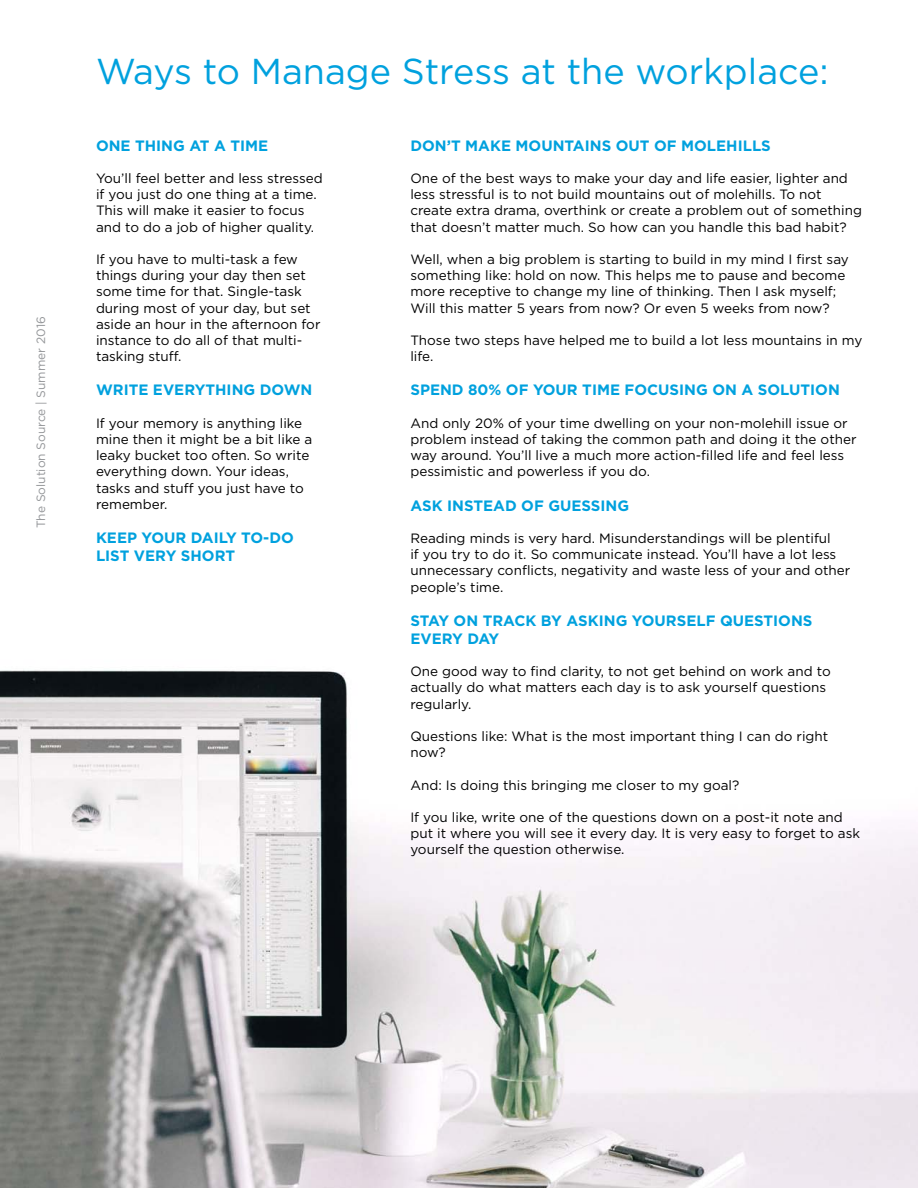
<style>
.page{position:relative;width:918px;height:1188px;background:#fff}
.page>*{position:absolute;margin:0;border:0;box-sizing:border-box;transform-origin:0 0}
.Heading{font:36px "Gotham";color:#00a1de}
.Subheading{font:700 15px/18px "Gotham";color:#00a1de}
.Main{font:13.5px/16.2px "Gotham";color:#000}
.t1{font:12px "Gotham";color:#939598}
</style>
<div class="page">
<img style="left:0;top:670px;width:918px;height:518px">
<p class="t1" style="left:33px;top:528px;width:213px;rotate:-90deg">The Solution Source | Summer 2016</p>
<p class="Heading" style="left:96px;top:48px;width:734px">Ways to Manage Stress at the workplace:</p>
<p class="Subheading" style="left:96px;top:136px;width:174px">ONE THING AT A TIME</p>
<p class="Main" style="left:96px;top:170px;width:228px">You’ll feel better and less stressed if you just do one thing at a time.<br>This will make it easier to focus and to do a job of higher quality.</p>
<p class="Main" style="left:96px;top:251px;width:226px">If you have to multi-task a few things during your day then set some time for that. Single-task during most of your day, but set aside an hour in the afternoon for instance to do all of that multi&shy;tasking stuff.</p>
<p class="Subheading" style="left:96px;top:381px;width:218px">WRITE EVERYTHING DOWN</p>
<p class="Main" style="left:96px;top:415px;width:218px">If your memory is anything like mine then it might be a bit like a leaky bucket too often. So write everything down. Your ideas, tasks and stuff you just have to remember.</p>
<p class="Subheading" style="left:96px;top:529px;width:199px">KEEP YOUR DAILY TO-DO<br>LIST VERY SHORT</p>
<p class="Subheading" style="left:410px;top:136px;width:362px">DON’T MAKE MOUNTAINS OUT OF MOLEHILLS</p>
<p class="Main" style="left:410px;top:170px;width:453px">One of the best ways to make your day and life easier, lighter and less stressful is to not build mountains out of molehills. To not create extra drama, overthink or create a problem out of something that doesn’t matter much. So how can you handle this bad habit?</p>
<p class="Main" style="left:410px;top:251px;width:440px">Well, when a big problem is starting to build in my mind I first say something like: hold on now. This helps me to pause and become more receptive to change my line of thinking. Then I ask myself; Will this matter 5 years from now? Or even 5 weeks from now?</p>
<p class="Main" style="left:410px;top:332px;width:454px">Those two steps have helped me to build a lot less mountains in my life.</p>
<p class="Subheading" style="left:410px;top:381px;width:431px">SPEND 80% OF YOUR TIME FOCUSING ON A SOLUTION</p>
<p class="Main" style="left:410px;top:415px;width:448px">And only 20% of your time dwelling on your non-molehill issue or problem instead of taking the common path and doing it the other way around. You’ll live a much more action-filled life and feel less pessimistic and powerless if you do.</p>
<p class="Subheading" style="left:410px;top:496px;width:220px">ASK INSTEAD OF GUESSING</p>
<p class="Main" style="left:410px;top:530px;width:441px">Reading minds is very hard. Misunderstandings will be plentiful<br>if you try to do it. So communicate instead. You’ll have a lot less unnecessary conflicts, negativity and waste less of your and other people’s time.</p>
<p class="Subheading" style="left:410px;top:611px;width:404px">STAY ON TRACK BY ASKING YOURSELF QUESTIONS<br>EVERY DAY</p>
<p class="Main" style="left:410px;top:663px;width:422px">One good way to find clarity, to not get behind on work and to actually do what matters each day is to ask yourself questions regularly.</p>
<p class="Main" style="left:410px;top:728px;width:419px">Questions like: What is the most important thing I can do right now?</p>
<p class="Main" style="left:410px;top:777px;width:331px">And: Is doing this bringing me closer to my goal?</p>
<p class="Main" style="left:410px;top:809px;width:451px">If you like, write one of the questions down on a post-it note and put it where you will see it every day. It is very easy to forget to ask yourself the question otherwise.</p>
</div>
